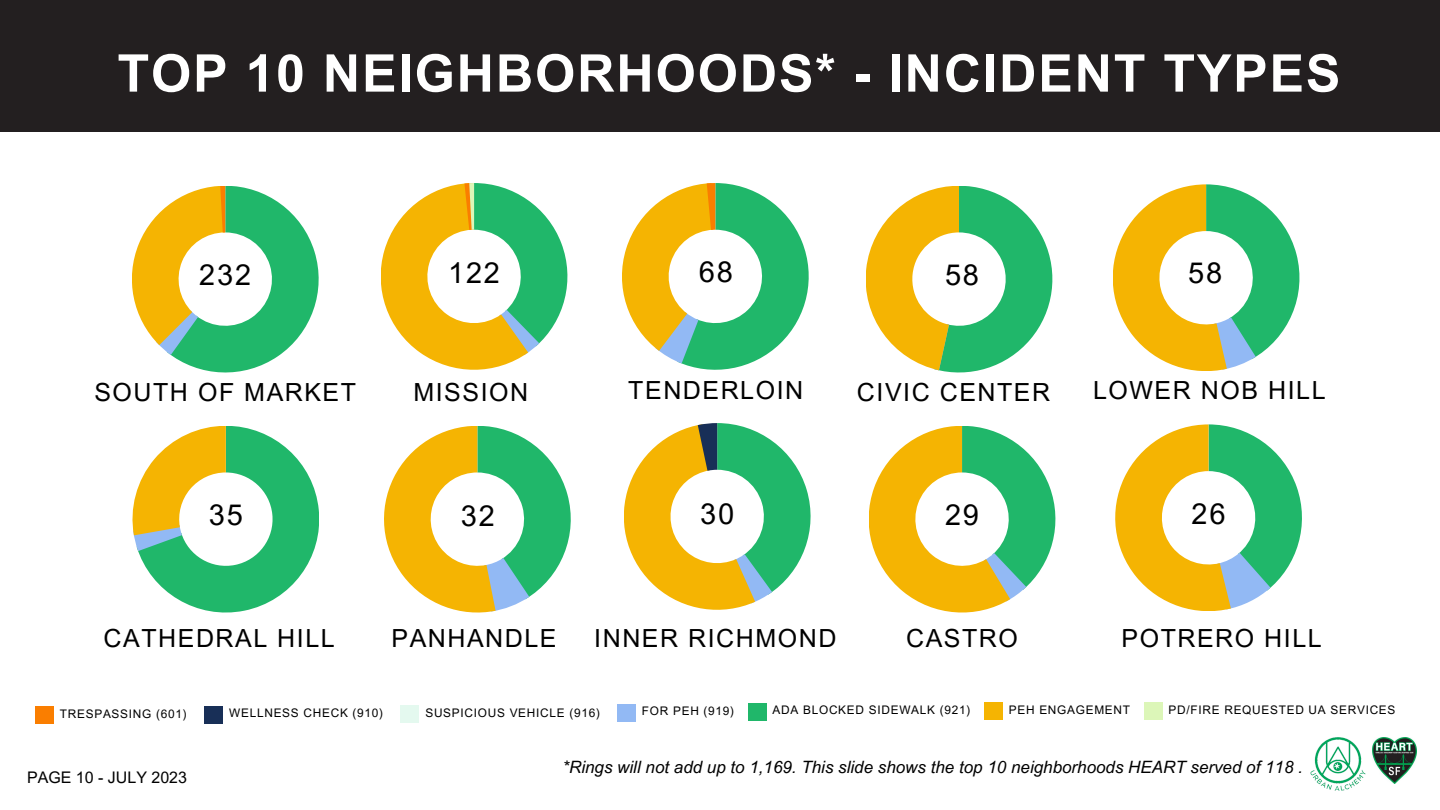
<style>
.page{position:relative;width:1440px;height:810px;background:#fff}
.page>*{position:absolute;margin:0;border:0;box-sizing:border-box;transform-origin:0 0}
.t1{font:700 52px "Arial MT Pro";letter-spacing:.03em;color:#fff}
.t2{font:29px "Arial MT Pro";letter-spacing:.06em;color:#000}
.t3{font:25px "Arial MT Pro";letter-spacing:.06em;color:#000}
.t4{font:italic 17px "Arial MT Pro";color:#000}
.t5{font:16px "Arial MT Pro";color:#000}
.t6{font:11.8px "Arial MT Pro";letter-spacing:.06em;color:#000}
</style>
<div class="page">
<svg style="left:132px;top:186px;width:187px;height:186px"></svg>
<svg style="left:381px;top:183px;width:186px;height:187px"></svg>
<svg style="left:622px;top:183px;width:187px;height:187px"></svg>
<svg style="left:866px;top:186px;width:186px;height:186px"></svg>
<svg style="left:1113px;top:184px;width:186px;height:187px"></svg>
<svg style="left:133px;top:426px;width:186px;height:187px"></svg>
<svg style="left:384px;top:426px;width:187px;height:187px"></svg>
<svg style="left:624px;top:423px;width:187px;height:187px"></svg>
<svg style="left:869px;top:426px;width:186px;height:187px"></svg>
<svg style="left:1115px;top:424px;width:187px;height:187px"></svg>
<div style="left:36px;top:706px;width:18px;height:18px;background:#fa7e00"></div>
<img style="left:1385px;top:738px;width:31px;height:45px">
<img style="left:1310px;top:737px;width:75px;height:54px">
<div style="left:0;top:0;width:1440px;height:132px;background:#231f20"></div>
<div style="left:205px;top:706px;width:18px;height:18px;background:#182f57"></div>
<div style="left:617px;top:704px;width:19px;height:18px;background:#92b9f4"></div>
<div style="left:748px;top:703px;width:18px;height:18px;background:#20b76a"></div>
<div style="left:984px;top:702px;width:18px;height:17px;background:#f5b402"></div>
<div style="left:1144px;top:702px;width:18px;height:18px;background:#dcf6b8"></div>
<div style="left:401px;top:705px;width:18px;height:18px;background:#e4f9ef"></div>
<p class="t1" style="left:118px;top:54px;width:1225px">TOP 10 NEIGHBORHOODS* - INCIDENT TYPES</p>
<p class="t2" style="left:199px;top:264px;width:53px">232</p>
<p class="t2" style="left:448px;top:262px;width:53px">122</p>
<p class="t2" style="left:699px;top:261px;width:36px">68</p>
<p class="t2" style="left:945px;top:264px;width:36px">58</p>
<p class="t2" style="left:1188px;top:262px;width:36px">58</p>
<p class="t3" style="left:94px;top:382px;width:263px">SOUTH OF MARKET</p>
<p class="t3" style="left:413px;top:382px;width:116px">MISSION</p>
<p class="t3" style="left:628px;top:381px;width:176px">TENDERLOIN</p>
<p class="t3" style="left:857px;top:382px;width:195px">CIVIC CENTER</p>
<p class="t3" style="left:1093px;top:381px;width:234px">LOWER NOB HILL</p>
<p class="t2" style="left:209px;top:503px;width:36px">35</p>
<p class="t2" style="left:461px;top:504px;width:36px">32</p>
<p class="t2" style="left:700px;top:503px;width:36px">30</p>
<p class="t2" style="left:945px;top:503px;width:36px">29</p>
<p class="t2" style="left:1192px;top:503px;width:36px">26</p>
<p class="t3" style="left:104px;top:629px;width:233px">CATHEDRAL HILL</p>
<p class="t3" style="left:392px;top:629px;width:167px">PANHANDLE</p>
<p class="t3" style="left:594px;top:629px;width:244px">INNER RICHMOND</p>
<p class="t3" style="left:906px;top:629px;width:113px">CASTRO</p>
<p class="t3" style="left:1121px;top:629px;width:202px">POTRERO HILL</p>
<p class="t6" style="left:60px;top:710px;width:128px">TRESPASSING (601)</p>
<p class="t5" style="left:27px;top:771px;width:162px">PAGE 10 - JULY 2023</p>
<p class="t6" style="left:229px;top:709px;width:155px">WELLNESS CHECK (910)</p>
<p class="t6" style="left:425px;top:708px;width:176px">SUSPICIOUS VEHICLE (916)</p>
<p class="t6" style="left:642px;top:706px;width:94px">FOR PEH (919)</p>
<p class="t6" style="left:1169px;top:705px;width:228px">PD/FIRE REQUESTED UA SERVICES</p>
<p class="t6" style="left:773px;top:706px;width:199px">ADA BLOCKED SIDEWALK (921)</p>
<p class="t6" style="left:1009px;top:705px;width:123px">PEH ENGAGEMENT</p>
<p class="t4" style="left:562px;top:761px;width:742px">*Rings will not add up to 1,169. This slide shows the top 10 neighborhoods HEART served of 118 .</p>
</div>
